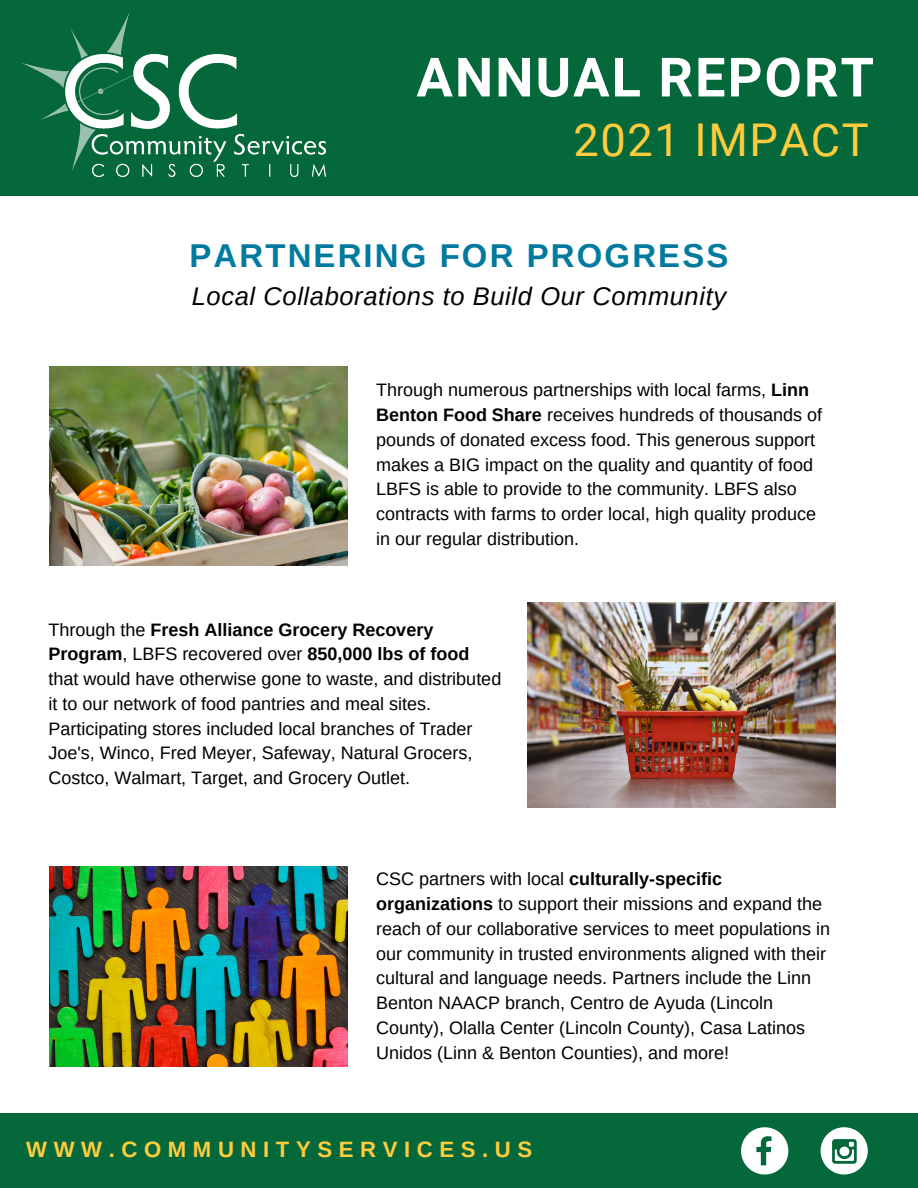
<style>
.page{position:relative;width:918px;height:1188px;background:#fff}
.page>*{position:absolute;margin:0;border:0;box-sizing:border-box;transform-origin:0 0}
.t1{font:700 54.15px "Roboto";letter-spacing:.035em;color:#fff}
.t2{font:45.15px "Roboto";letter-spacing:.035em;color:#ffcc3d}
.t3{font:700 33px "Arimo";letter-spacing:.065em;color:#017a9f}
.t4{font:italic 25.5px "Arimo";letter-spacing:.025em;color:#000}
.t5{font:700 22.2px "Arimo";letter-spacing:.295em;color:#ffcc3d}
.t6{font:18px/24.8px "Arimo";color:#000}
.s1{font-weight:700}
</style>
<div class="page">
<div style="left:0;top:0;width:918px;height:196px;background:#05683a"></div>
<img style="left:21px;top:12px;width:304px;height:165px">
<div style="left:0;top:1114px;width:918px;height:74px;background:#05683a"></div>
<div style="left:821px;top:1127px;width:47px;height:48px;background:#fff;border-radius:50%"></div>
<svg style="left:832px;top:1139px;width:25px;height:25px"></svg>
<svg style="left:741px;top:1127px;width:47px;height:48px"></svg>
<img style="left:49px;top:867px;width:298px;height:199px">
<img style="left:49px;top:366px;width:298px;height:200px">
<img style="left:527px;top:603px;width:308px;height:204px">
<p class="t1" style="left:416px;top:46px;width:459px">ANNUAL REPORT</p>
<p class="t2" style="left:573px;top:114px;width:297px">2021 IMPACT</p>
<p class="t3" style="left:190px;top:237px;width:540px">PARTNERING FOR PROGRESS</p>
<p class="t4" style="left:192px;top:282px;width:536px">Local Collaborations to Build Our Community</p>
<p class="t6" style="left:376px;top:378px;width:447px">Through numerous partnerships with local farms, <span class="s1">Linn Benton Food Share</span> receives hundreds of thousands of pounds of donated excess food. This generous support makes a BIG impact on the quality and quantity of food LBFS is able to provide to the community. LBFS also contracts with farms to order local, high quality produce in our regular distribution.</p>
<p class="t6" style="left:48px;top:617px;width:454px">Through the <span class="s1">Fresh Alliance Grocery Recovery Program</span>, LBFS recovered over <span class="s1">850,000 lbs of food </span>that would have otherwise gone to waste, and distributed it to our network of food pantries and meal sites.<br>Participating stores included local branches of Trader Joe's, Winco, Fred Meyer, Safeway, Natural Grocers, Costco, Walmart, Target, and Grocery Outlet.</p>
<p class="t6" style="left:376px;top:867px;width:455px">CSC partners with local <span class="s1">culturally-specific organizations</span> to support their missions and expand the reach of our collaborative services to meet populations in our community in trusted environments aligned with their cultural and language needs. Partners include the Linn Benton NAACP branch, Centro de Ayuda (Lincoln County), Olalla Center (Lincoln County), Casa Latinos Unidos (Linn &amp; Benton Counties), and more!</p>
<p class="t5" style="left:26px;top:1137px;width:507px">WWW.COMMUNITYSERVICES.US</p>
</div>
